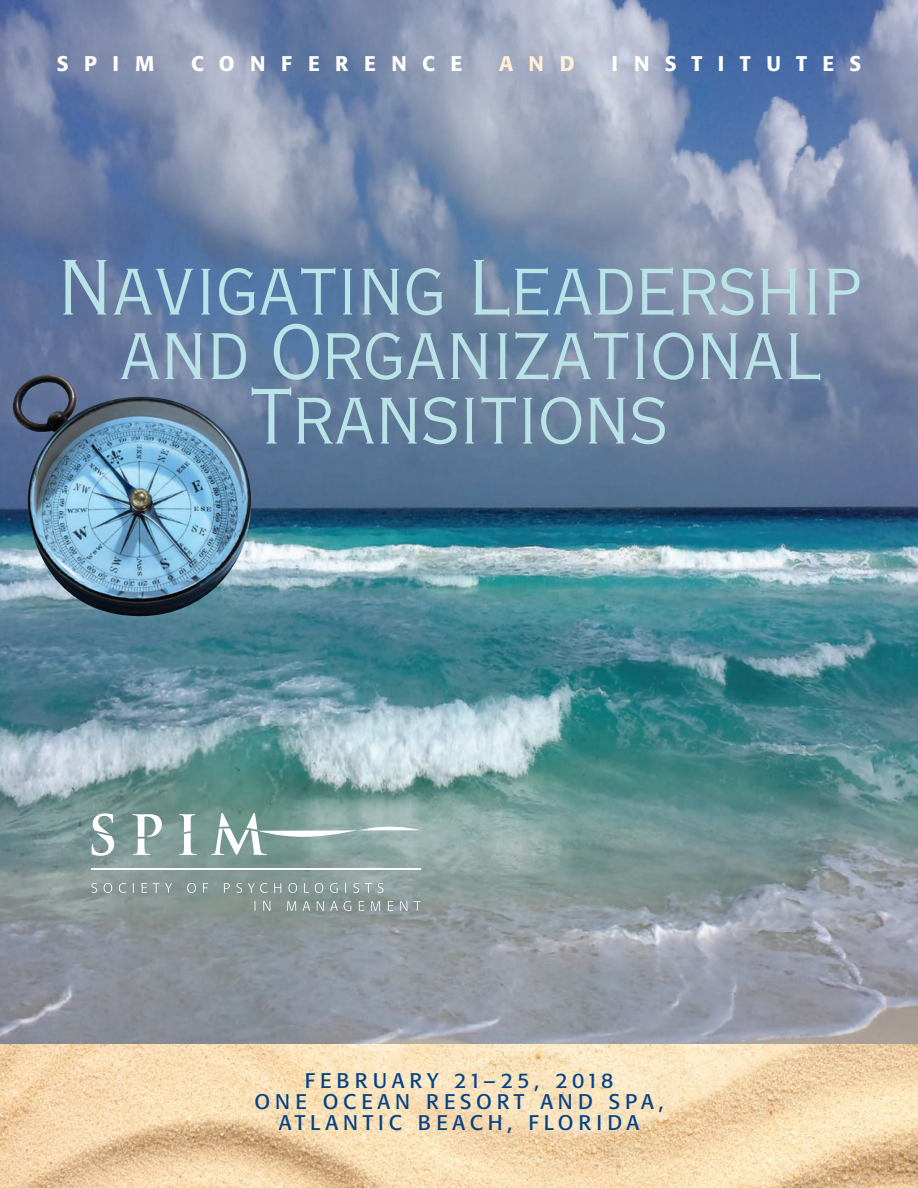
<style>
.page{position:relative;width:918px;height:1188px;background:#fff}
.page>*{position:absolute;margin:0;border:0;box-sizing:border-box;transform-origin:0 0}
.t1{font:75px/64.5px "Copperplate Twenty Nine AB";color:#bae3e7;text-align:center}
.t2{font:21px/21px "Formata";letter-spacing:.235em;color:#054286;text-align:center}
.t3{font:500 21px "Formata";letter-spacing:.735em;color:#fff}
.t4{font:500 21px "Formata";color:#fef1d6}
</style>
<div class="page">
<img style="left:0;top:0;width:918px;height:1188px">
<svg style="left:92px;top:883px;width:5px;height:10px"></svg>
<svg style="left:104px;top:883px;width:8px;height:10px"></svg>
<svg style="left:119px;top:883px;width:7px;height:10px"></svg>
<svg style="left:142px;top:883px;width:5px;height:10px"></svg>
<svg style="left:153px;top:883px;width:6px;height:10px"></svg>
<svg style="left:165px;top:883px;width:7px;height:10px"></svg>
<svg style="left:187px;top:883px;width:9px;height:10px"></svg>
<svg style="left:203px;top:883px;width:5px;height:10px"></svg>
<svg style="left:224px;top:883px;width:6px;height:10px"></svg>
<svg style="left:236px;top:883px;width:6px;height:10px"></svg>
<svg style="left:248px;top:883px;width:20px;height:10px"></svg>
<svg style="left:274px;top:883px;width:7px;height:10px"></svg>
<svg style="left:288px;top:883px;width:9px;height:10px"></svg>
<svg style="left:304px;top:883px;width:5px;height:10px"></svg>
<svg style="left:315px;top:883px;width:8px;height:10px"></svg>
<svg style="left:330px;top:883px;width:8px;height:10px"></svg>
<svg style="left:353px;top:883px;width:6px;height:10px"></svg>
<svg style="left:365px;top:883px;width:7px;height:10px"></svg>
<svg style="left:378px;top:883px;width:5px;height:10px"></svg>
<svg style="left:254px;top:901px;width:2px;height:10px"></svg>
<svg style="left:263px;top:901px;width:7px;height:10px"></svg>
<svg style="left:287px;top:901px;width:9px;height:10px"></svg>
<svg style="left:303px;top:901px;width:7px;height:10px"></svg>
<svg style="left:317px;top:901px;width:7px;height:10px"></svg>
<svg style="left:330px;top:901px;width:8px;height:10px"></svg>
<svg style="left:344px;top:901px;width:7px;height:10px"></svg>
<svg style="left:359px;top:901px;width:5px;height:10px"></svg>
<svg style="left:371px;top:901px;width:9px;height:10px"></svg>
<svg style="left:388px;top:901px;width:5px;height:10px"></svg>
<svg style="left:400px;top:901px;width:7px;height:10px"></svg>
<svg style="left:414px;top:901px;width:7px;height:10px"></svg>
<hr style="left:92px;top:868px;width:329px;height:2px;background:#fff">
<svg style="left:92px;top:813px;width:22px;height:43px"></svg>
<svg style="left:132px;top:814px;width:30px;height:41px"></svg>
<svg style="left:179px;top:814px;width:18px;height:41px"></svg>
<svg style="left:211px;top:813px;width:210px;height:42px;background:#96b1ac"></svg>
<img style="left:13px;top:375px;width:238px;height:242px">
<p class="t3" style="left:57px;top:54px;width:99px">SPIM</p>
<p class="t3" style="left:191px;top:54px;width:272px">CONFERENCE</p>
<p class="t4" style="left:499px;top:54px;width:77px">AND</p>
<p class="t3" style="left:612px;top:54px;width:251px">INSTITUTES</p>
<h1 class="t1" style="left:58px;top:263px;width:804px">Navigating Leadership and Organizational<br>Transitions</h1>
<p class="t2" style="left:255px;top:1072px;width:410px">FEBRUARY 21–25, 2018<br>ONE OCEAN RESORT AND SPA,<br>ATLANTIC BEACH, FLORIDA</p>
</div>
